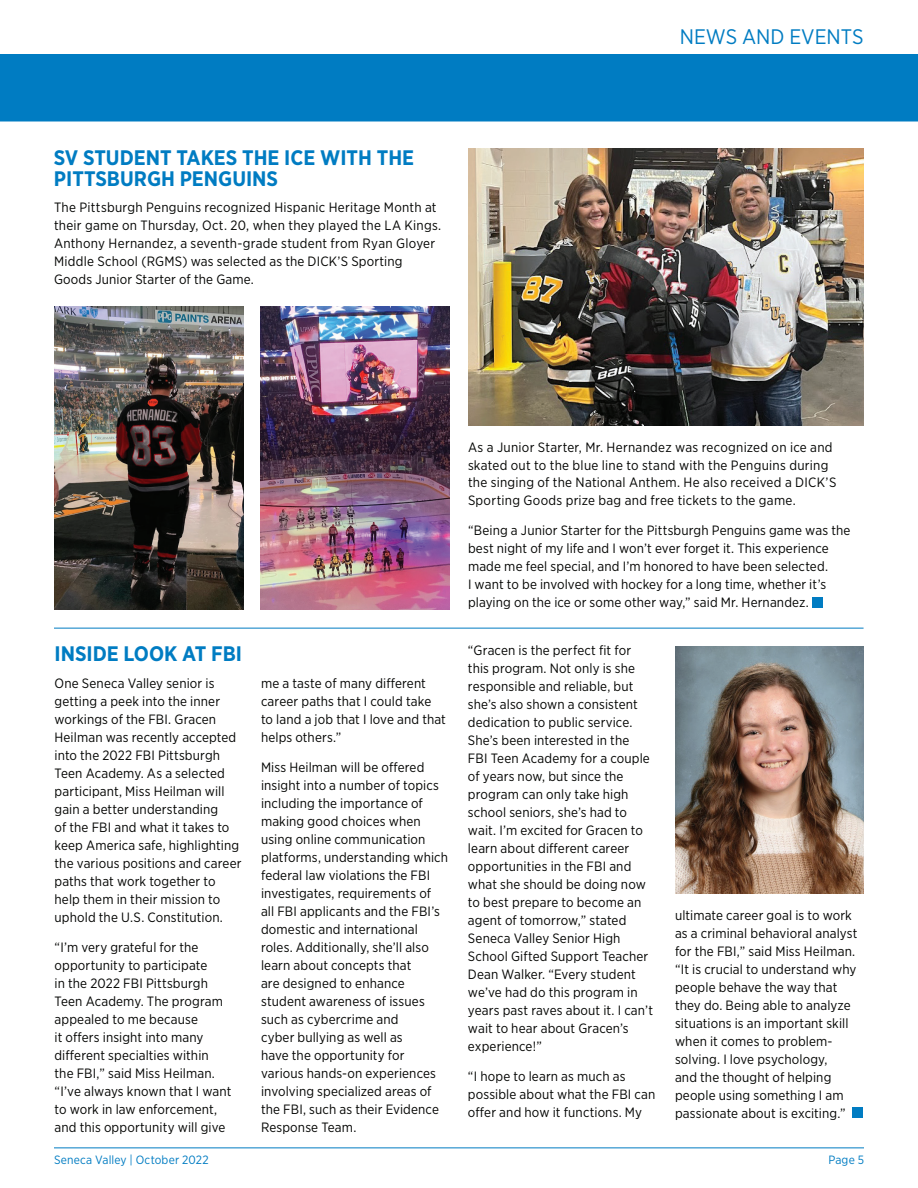
<style>
.page{position:relative;width:918px;height:1188px;background:#fff}
.page>*{position:absolute;margin:0;border:0;box-sizing:border-box;transform-origin:0 0}
.t1{font:700 21px/21px "Gotham Narrow";color:#007cc2}
.t2{font:21px "Gotham Narrow";color:#007cc2}
.t3{font:13.5px/18px "Gotham Narrow";letter-spacing:.01em;color:#040503}
.t4{font:12px "Gotham Narrow";letter-spacing:.015em;color:#007cc2}
</style>
<div class="page">
<hr style="left:54px;top:1148px;width:810px;height:1px;background:#007cc2">
<div style="left:0;top:54px;width:918px;height:68px;background:#007cc2"></div>
<img style="left:468px;top:148px;width:396px;height:278px">
<img style="left:55px;top:306px;width:189px;height:304px">
<img style="left:260px;top:306px;width:189px;height:304px">
<img style="left:675px;top:646px;width:189px;height:248px">
<hr style="left:54px;top:628px;width:810px;height:1px;background:#007cc2">
<div style="left:852px;top:1107px;width:11px;height:11px;background:#007cc2"></div>
<div style="left:812px;top:597px;width:11px;height:10px;background:#007cc2"></div>
<h1 class="t1" style="left:54px;top:147px;width:362px">SV STUDENT TAKES THE ICE WITH THE<br>PITTSBURGH PENGUINS</h1>
<p class="t3" style="left:54px;top:198px;width:389px">The Pittsburgh Penguins recognized Hispanic Heritage Month at their game on Thursday, Oct. 20, when they played the LA Kings.<br>Anthony Hernandez, a seventh-grade student from Ryan Gloyer Middle School (RGMS) was selected as the DICK’S Sporting Goods Junior Starter of the Game.</p>
<h1 class="t2" style="left:680px;top:23px;width:185px">NEWS AND EVENTS</h1>
<h1 class="t1" style="left:55px;top:643px;width:189px">INSIDE LOOK AT FBI</h1>
<p class="t3" style="left:55px;top:674px;width:188px">One Seneca Valley senior is getting a peek into the inner workings of the FBI. Gracen<br>Heilman was recently accepted into the 2022 FBI Pittsburgh<br>Teen Academy. As a selected participant, Miss Heilman will gain a better understanding<br>of the FBI and what it takes to keep America safe, highlighting the various positions and career paths that work together to help them in their mission to uphold the U.S. Constitution.</p>
<p class="t3" style="left:55px;top:938px;width:179px">“I’m very grateful for the opportunity to participate<br>in the 2022 FBI Pittsburgh<br>Teen Academy. The program appealed to me because<br>it offers insight into many different specialties within<br>the FBI,” said Miss Heilman. “I’ve always known that I want to work in law enforcement, and this opportunity will give</p>
<p class="t3" style="left:261px;top:674px;width:186px">me a taste of many different career paths that I could take to land a job that I love and that helps others.”</p>
<p class="t3" style="left:261px;top:758px;width:189px">Miss Heilman will be offered insight into a number of topics including the importance of making good choices when using online communication platforms, understanding which federal law violations the FBI investigates, requirements of<br>all FBI applicants and the FBI’s domestic and international roles. Additionally, she’ll also learn about concepts that<br>are designed to enhance student awareness of issues such as cybercrime and<br>cyber bullying as well as<br>have the opportunity for various hands-on experiences involving specialized areas of the FBI, such as their Evidence<br>Response Team.</p>
<p class="t3" style="left:468px;top:437px;width:370px">As a Junior Starter, Mr. Hernandez was recognized on ice and skated out to the blue line to stand with the Penguins during the singing of the National Anthem. He also received a DICK’S Sporting Goods prize bag and free tickets to the game.</p>
<p class="t3" style="left:468px;top:521px;width:384px">“Being a Junior Starter for the Pittsburgh Penguins game was the best night of my life and I won’t ever forget it. This experience made me feel special, and I’m honored to have been selected.<br>I want to be involved with hockey for a long time, whether it’s playing on the ice or some other way,” said Mr. Hernandez.</p>
<p class="t3" style="left:468px;top:641px;width:187px">“Gracen is the perfect fit for this program. Not only is she responsible and reliable, but she’s also shown a consistent dedication to public service.<br>She’s been interested in the<br>FBI Teen Academy for a couple of years now, but since the program can only take high school seniors, she’s had to wait. I’m excited for Gracen to learn about different career opportunities in the FBI and what she should be doing now to best prepare to become an agent of tomorrow,” stated<br>Seneca Valley Senior High<br>School Gifted Support Teacher<br>Dean Walker. “Every student we’ve had do this program in years past raves about it. I can’t wait to hear about Gracen’s experience!”</p>
<p class="t3" style="left:468px;top:1067px;width:189px">“I hope to learn as much as possible about what the FBI can offer and how it functions. My</p>
<p class="t3" style="left:675px;top:906px;width:184px">ultimate career goal is to work as a criminal behavioral analyst for the FBI,” said Miss Heilman. “It is crucial to understand why people behave the way that they do. Being able to analyze situations is an important skill when it comes to problem&shy;solving. I love psychology,<br>and the thought of helping people using something I am passionate about is exciting.”</p>
<p class="t4" style="left:54px;top:1153px;width:156px">Seneca Valley | October 2022</p>
<p class="t4" style="left:828px;top:1153px;width:37px">Page 5</p>
</div>
